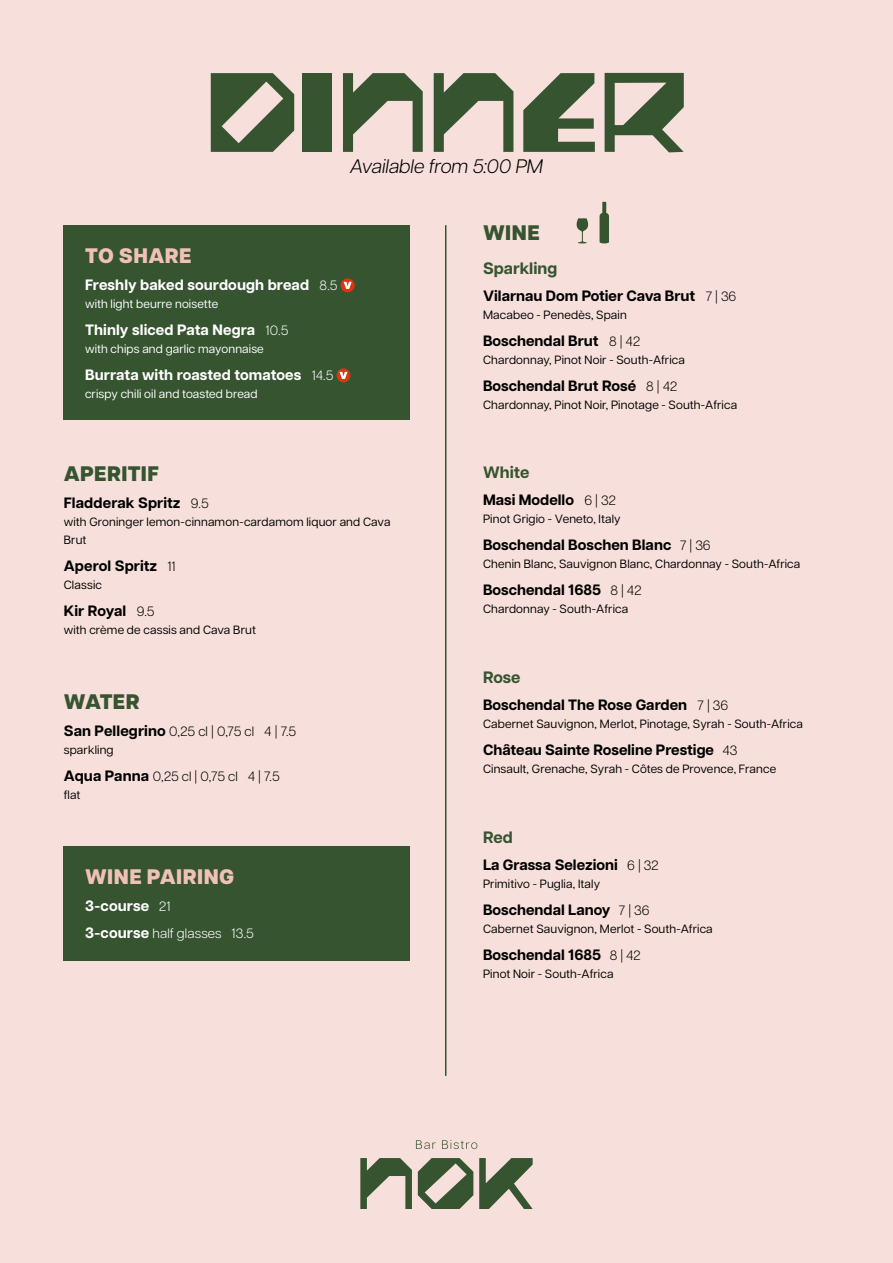
<style>
.page{position:relative;width:893px;height:1263px;background:#f7e0db}
.page>*{position:absolute;margin:0;border:0;box-sizing:border-box;transform-origin:0 0}
.t1{font:112.5px "Deus Basic 135";letter-spacing:-.005em;color:#365430}
.t2{font:800 21px "Articulat CF";letter-spacing:.025em;color:#efc1b7}
.t3{font:800 21px "Articulat CF";letter-spacing:.015em;color:#365430}
.t4{font:italic 300 19.5px "Articulat CF";color:#000}
.t5{font:700 16.5px "Articulat CF";color:#365430}
.t6{font:700 15px "Articulat CF";color:#000}
.t7{font:700 15px "Articulat CF";letter-spacing:.005em;color:#fff}
.t8{font:300 13.5px "Articulat CF";color:#000}
.t9{font:300 13.5px "Articulat CF";letter-spacing:.01em;color:#fff}
.t10{font:12px/18px "Articulat CF";letter-spacing:.015em;color:#000}
.t11{font:12px "Articulat CF";letter-spacing:.015em;color:#fff}
.s1{font-weight:300;font-size:13.5px}
.s2{font-weight:700;font-size:15px}
</style>
<div class="page">
<hr style="left:445px;top:225px;width:1px;height:851px;background:#365430">
<svg style="left:360px;top:1158px;width:173px;height:51px"></svg>
<svg style="left:416px;top:1140px;width:61px;height:9px"></svg>
<div style="left:64px;top:225px;width:346px;height:194px;background:#365430"></div>
<svg style="left:341px;top:278px;width:14px;height:14px"></svg>
<svg style="left:344px;top:282px;width:8px;height:7px"></svg>
<svg style="left:336px;top:368px;width:14px;height:14px"></svg>
<svg style="left:339px;top:372px;width:8px;height:7px"></svg>
<svg style="left:600px;top:202px;width:9px;height:41px"></svg>
<svg style="left:577px;top:218px;width:11px;height:25px"></svg>
<div style="left:64px;top:846px;width:346px;height:115px;background:#365430"></div>
<h1 class="t1" style="left:205px;top:71px;width:484px">DINNER</h1>
<h3 class="t4" style="left:350px;top:152px;width:194px">Available from 5:00 PM</h3>
<h2 class="t2" style="left:85px;top:240px;width:108px">TO SHARE</h2>
<p class="t7" style="left:85px;top:274px;width:254px">Freshly baked sourdough bread <span class="s1">8.5</span></p>
<p class="t11" style="left:85px;top:295px;width:135px">with light beurre noisette</p>
<p class="t7" style="left:85px;top:319px;width:205px">Thinly sliced Pata Negra <span class="s1">10.5</span></p>
<p class="t11" style="left:85px;top:340px;width:180px">with chips and garlic mayonnaise</p>
<p class="t7" style="left:85px;top:364px;width:250px">Burrata with roasted tomatoes <span class="s1">14.5</span></p>
<p class="t11" style="left:85px;top:385px;width:174px">crispy chili oil and toasted bread</p>
<h2 class="t3" style="left:64px;top:458px;width:97px">APERITIF</h2>
<p class="t6" style="left:64px;top:492px;width:147px">Fladderak Spritz <span class="s1">9.5</span></p>
<p class="t10" style="left:64px;top:512px;width:328px">with Groninger lemon-cinnamon-cardamom liquor and Cava<br>Brut</p>
<p class="t6" style="left:64px;top:555px;width:113px">Aperol Spritz <span class="s1">11</span></p>
<p class="t10" style="left:64px;top:575px;width:40px">Classic</p>
<p class="t6" style="left:64px;top:600px;width:92px">Kir Royal <span class="s1">9.5</span></p>
<p class="t10" style="left:64px;top:620px;width:194px">with crème de cassis and Cava Brut</p>
<h2 class="t3" style="left:64px;top:686px;width:77px">WATER</h2>
<p class="t8" style="left:64px;top:722px;width:234px"><span class="s2">San Pellegrino</span> 0,25 cl | 0,75 cl 4 | 7.5</p>
<p class="t10" style="left:64px;top:740px;width:51px">sparkling</p>
<p class="t8" style="left:64px;top:767px;width:217px"><span class="s2">Aqua Panna</span> 0,25 cl | 0,75 cl 4 | 7.5</p>
<p class="t10" style="left:64px;top:785px;width:18px">flat</p>
<h2 class="t2" style="left:85px;top:861px;width:151px">WINE PAIRING</h2>
<p class="t7" style="left:85px;top:894px;width:87px">3-course <span class="s1">21</span></p>
<p class="t9" style="left:85px;top:923px;width:170px"><span class="s2">3-course</span> half glasses 13.5</p>
<h2 class="t3" style="left:483px;top:217px;width:58px">WINE</h2>
<h3 class="t5" style="left:483px;top:256px;width:76px">Sparkling</h3>
<p class="t6" style="left:483px;top:284px;width:255px">Vilarnau Dom Potier Cava Brut <span class="s1">7 | 36</span></p>
<p class="t10" style="left:483px;top:305px;width:145px">Macabeo - Penedès, Spain</p>
<p class="t6" style="left:483px;top:329px;width:159px">Boschendal Brut <span class="s1">8 | 42</span></p>
<p class="t10" style="left:483px;top:350px;width:203px">Chardonnay, Pinot Noir - South-Africa</p>
<p class="t6" style="left:483px;top:374px;width:196px">Boschendal Brut Rosé <span class="s1">8 | 42</span></p>
<p class="t10" style="left:483px;top:395px;width:256px">Chardonnay, Pinot Noir, Pinotage - South-Africa</p>
<h3 class="t5" style="left:483px;top:460px;width:48px">White</h3>
<p class="t6" style="left:483px;top:489px;width:134px">Masi Modello <span class="s1">6 | 32</span></p>
<p class="t10" style="left:483px;top:509px;width:139px">Pinot Grigio - Veneto, Italy</p>
<p class="t6" style="left:483px;top:534px;width:229px">Boschendal Boschen Blanc <span class="s1">7 | 36</span></p>
<p class="t10" style="left:483px;top:554px;width:319px">Chenin Blanc, Sauvignon Blanc, Chardonnay - South-Africa</p>
<p class="t6" style="left:483px;top:579px;width:160px">Boschendal 1685 <span class="s1">8 | 42</span></p>
<p class="t10" style="left:483px;top:599px;width:147px">Chardonnay - South-Africa</p>
<h3 class="t5" style="left:483px;top:665px;width:39px">Rose</h3>
<p class="t6" style="left:483px;top:694px;width:247px">Boschendal The Rose Garden <span class="s1">7 | 36</span></p>
<p class="t10" style="left:483px;top:714px;width:321px">Cabernet Sauvignon, Merlot, Pinotage, Syrah - South-Africa</p>
<p class="t6" style="left:483px;top:739px;width:256px">Château Sainte Roseline Prestige <span class="s1">43</span></p>
<p class="t10" style="left:483px;top:759px;width:295px">Cinsault, Grenache, Syrah - Côtes de Provence, France</p>
<h3 class="t5" style="left:483px;top:825px;width:31px">Red</h3>
<p class="t6" style="left:483px;top:854px;width:177px">La Grassa Selezioni <span class="s1">6 | 32</span></p>
<p class="t10" style="left:483px;top:874px;width:119px">Primitivo - Puglia, Italy</p>
<p class="t6" style="left:483px;top:899px;width:168px">Boschendal Lanoy <span class="s1">7 | 36</span></p>
<p class="t10" style="left:483px;top:919px;width:231px">Cabernet Sauvignon, Merlot - South-Africa</p>
<p class="t6" style="left:483px;top:944px;width:159px">Boschendal 1685 <span class="s1">8 | 42</span></p>
<p class="t10" style="left:483px;top:964px;width:132px">Pinot Noir - South-Africa</p>
</div>
